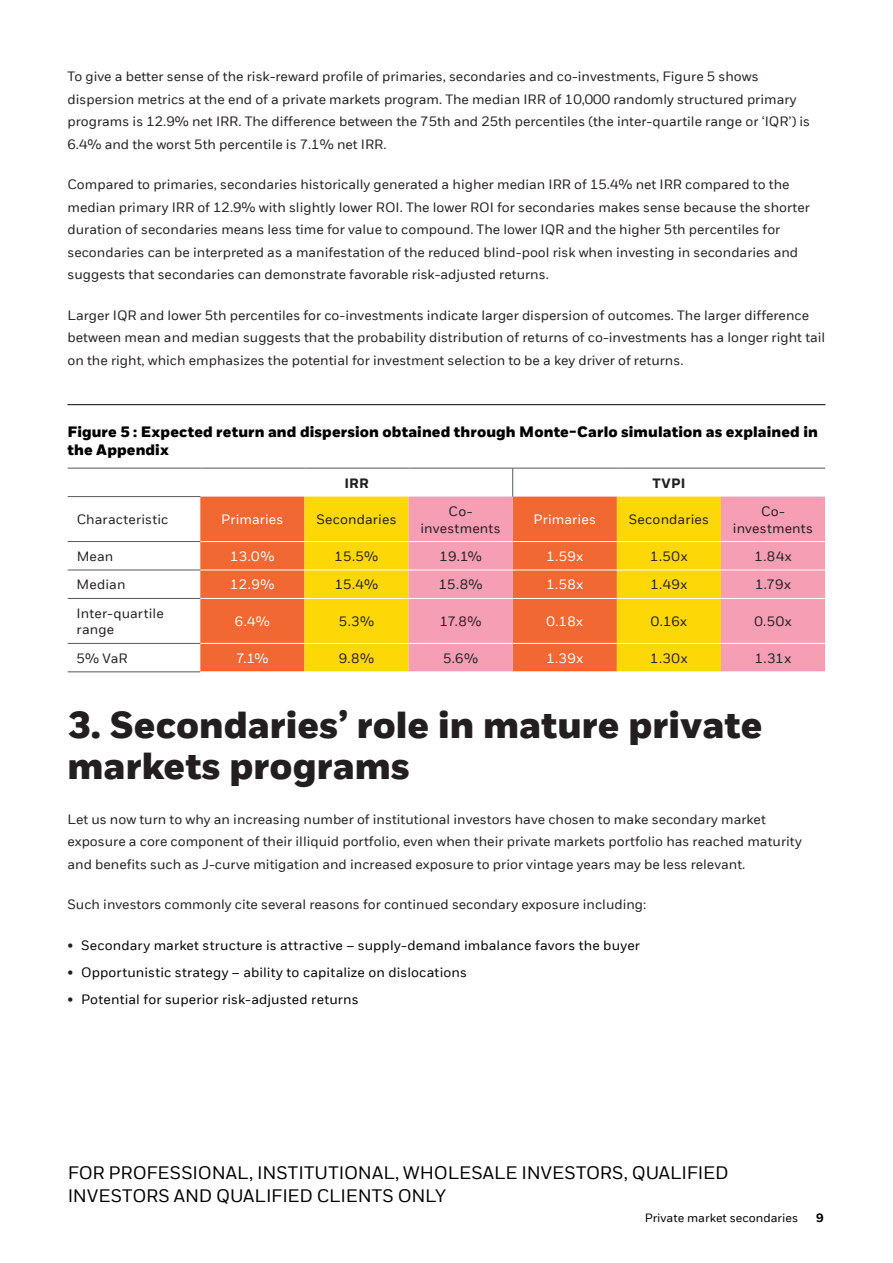
<style>
.page{position:relative;width:893px;height:1263px;background:#fff}
.page>*{position:absolute;margin:0;border:0;box-sizing:border-box;transform-origin:0 0}
.t1{font:800 37.5px/40.5px "BLK Fort";color:#231f20}
.t2{font:18px/22.5px "BLK Fort";color:#000001}
.t3{font:800 15px/18px "BLK Fort";letter-spacing:.005em;color:#000001}
.t4{font:13.5px/22.5px "BLK Fort";color:#231f20}
.t5{font:13.5px "BLK Fort";letter-spacing:.01em;color:#000001}
.t6{font:13.5px "BLK Fort";letter-spacing:.015em;color:#fff}
.t7{font:700 13.5px "BLK Fort";letter-spacing:.02em;color:#231f20}
.t8{font:12px "BLK Fort";color:#000001}
.t9{font:700 12px "BLK Fort";color:#000001}
.s1{color:#231f20}
</style>
<div class="page">
<hr style="left:67px;top:404px;width:758px;height:1px;background:#000001">
<div style="left:200px;top:497px;width:104px;height:175px;background:#f26832"></div>
<div style="left:304px;top:497px;width:105px;height:175px;background:#fed707"></div>
<svg style="left:409px;top:497px;width:416px;height:175px;background:#f69f69"></svg>
<hr style="left:68px;top:570px;width:132px;height:1px;background:#57585a">
<hr style="left:68px;top:598px;width:132px;height:1px;background:#57585a">
<hr style="left:68px;top:643px;width:132px;height:1px;background:#57585a">
<hr style="left:68px;top:672px;width:132px;height:1px;background:#57585a">
<svg style="left:68px;top:468px;width:757px;height:29px"></svg>
<hr style="left:617px;top:468px;width:104px;height:1px;background:#57585a">
<hr style="left:721px;top:468px;width:104px;height:1px;background:#57585a">
<hr style="left:200px;top:541px;width:104px;height:1px;background:#fff">
<hr style="left:304px;top:541px;width:105px;height:1px;background:#fff">
<hr style="left:409px;top:541px;width:104px;height:1px;background:#fff">
<hr style="left:513px;top:541px;width:104px;height:1px;background:#fff">
<hr style="left:617px;top:541px;width:104px;height:1px;background:#fff">
<hr style="left:721px;top:541px;width:104px;height:1px;background:#fff">
<hr style="left:200px;top:570px;width:104px;height:1px;background:#fff">
<hr style="left:304px;top:570px;width:105px;height:1px;background:#fff">
<hr style="left:409px;top:570px;width:104px;height:1px;background:#fff">
<hr style="left:513px;top:570px;width:104px;height:1px;background:#fff">
<hr style="left:617px;top:570px;width:104px;height:1px;background:#fff">
<hr style="left:721px;top:570px;width:104px;height:1px;background:#fff">
<hr style="left:200px;top:598px;width:104px;height:1px;background:#fff">
<hr style="left:304px;top:598px;width:105px;height:1px;background:#fff">
<hr style="left:409px;top:598px;width:104px;height:1px;background:#fff">
<hr style="left:513px;top:598px;width:104px;height:1px;background:#fff">
<hr style="left:617px;top:598px;width:104px;height:1px;background:#fff">
<hr style="left:721px;top:598px;width:104px;height:1px;background:#fff">
<hr style="left:200px;top:643px;width:104px;height:1px;background:#fff">
<hr style="left:304px;top:643px;width:105px;height:1px;background:#fff">
<hr style="left:409px;top:643px;width:104px;height:1px;background:#fff">
<hr style="left:513px;top:643px;width:104px;height:1px;background:#fff">
<hr style="left:617px;top:643px;width:104px;height:1px;background:#fff">
<hr style="left:721px;top:643px;width:104px;height:1px;background:#fff">
<hr style="left:68px;top:496px;width:132px;height:1px;background:#57585a">
<hr style="left:68px;top:541px;width:132px;height:1px;background:#57585a">
<p class="t4" style="left:67px;top:65px;width:744px">To give a better sense of the risk-reward profile of primaries, secondaries and co-investments, Figure 5 shows dispersion metrics at the end of a private markets program. The median IRR of 10,000 randomly structured primary programs is 12.9% net IRR. The difference between the 75th and 25th percentiles (the inter-quartile range or ‘IQR’) is 6.4% and the worst 5th percentile is 7.1% net IRR.</p>
<p class="t4" style="left:67px;top:173px;width:744px">Compared to primaries, secondaries historically generated a higher median IRR of 15.4% net IRR compared to the median primary IRR of 12.9% with slightly lower ROI. The lower ROI for secondaries makes sense because the shorter duration of secondaries means less time for value to compound. The lower IQR and the higher 5th percentiles for secondaries can be interpreted as a manifestation of the reduced blind-pool risk when investing in secondaries and suggests that secondaries can demonstrate favorable risk-adjusted returns.</p>
<p class="t4" style="left:67px;top:304px;width:759px">Larger IQR and lower 5th percentiles for co-investments indicate larger dispersion of outcomes. The larger difference between mean and median suggests that the probability distribution of returns of co-investments has a longer right tail on the right, which emphasizes the potential for investment selection to be a key driver of returns.</p>
<p class="t3" style="left:67px;top:423px;width:752px">Figure 5 : Expected return and dispersion obtained through Monte-Carlo simulation as explained in the Appendix</p>
<p class="t7" style="left:344px;top:475px;width:26px">IRR</p>
<p class="t7" style="left:652px;top:475px;width:35px">TVPI</p>
<p class="t4" style="left:77px;top:509px;width:93px">Characteristic</p>
<p class="t6" style="left:221px;top:511px;width:64px">Primaries</p>
<p class="t4" style="left:316px;top:509px;width:82px">Secondaries</p>
<p class="t4" style="left:421px;top:503px;width:82px;line-height:16.5px;text-align:center">Co&shy;investments</p>
<p class="t6" style="left:534px;top:511px;width:64px">Primaries</p>
<p class="t4" style="left:629px;top:509px;width:82px">Secondaries</p>
<p class="t4" style="left:733px;top:503px;width:82px;line-height:16.5px;text-align:center">Co&shy;investments</p>
<p class="t4" style="left:77px;top:545px;width:38px">Mean</p>
<p class="t6" style="left:230px;top:548px;width:46px">13.0%</p>
<p class="t4" style="left:335px;top:545px;width:45px">15.5%</p>
<p class="t4" style="left:439px;top:545px;width:44px">19.1%</p>
<p class="t6" style="left:546px;top:548px;width:38px">1.59x</p>
<p class="t4" style="left:650px;top:545px;width:39px">1.50x</p>
<p class="t4" style="left:755px;top:545px;width:38px">1.84x</p>
<p class="t4" style="left:77px;top:574px;width:50px">Median</p>
<p class="t6" style="left:230px;top:577px;width:46px">12.9%</p>
<p class="t4" style="left:335px;top:574px;width:45px">15.4%</p>
<p class="t4" style="left:439px;top:574px;width:45px">15.8%</p>
<p class="t6" style="left:546px;top:577px;width:38px">1.58x</p>
<p class="t4" style="left:651px;top:574px;width:38px">1.49x</p>
<p class="t4" style="left:755px;top:574px;width:37px">1.79x</p>
<p class="t4" style="left:77px;top:605px;width:89px;line-height:16.5px">Inter-quartile range</p>
<p class="t6" style="left:235px;top:613px;width:37px">6.4%</p>
<p class="t4" style="left:339px;top:610px;width:37px">5.3%</p>
<p class="t4" style="left:440px;top:610px;width:43px">17.8%</p>
<p class="t6" style="left:547px;top:613px;width:38px">0.18x</p>
<p class="t4" style="left:651px;top:610px;width:37px">0.16x</p>
<p class="t4" style="left:754px;top:610px;width:39px">0.50x</p>
<p class="t4" style="left:77px;top:647px;width:53px">5% VaR</p>
<p class="t6" style="left:236px;top:650px;width:34px">7.1%</p>
<p class="t4" style="left:339px;top:647px;width:37px">9.8%</p>
<p class="t4" style="left:443px;top:647px;width:37px">5.6%</p>
<p class="t6" style="left:546px;top:650px;width:38px">1.39x</p>
<p class="t4" style="left:650px;top:647px;width:39px">1.30x</p>
<p class="t4" style="left:755px;top:647px;width:38px">1.31x</p>
<h1 class="t1" style="left:67px;top:706px;width:696px">3. Secondaries’ role in mature private markets programs</h1>
<p class="t4" style="left:67px;top:808px;width:736px">Let us now turn to why an increasing number of institutional investors have chosen to make secondary market exposure a core component of their illiquid portfolio, even when their private markets portfolio has reached maturity and benefits such as J-curve mitigation and increased exposure to prior vintage years may be less relevant.</p>
<p class="t4" style="left:67px;top:893px;width:580px">Such investors commonly cite several reasons for continued secondary exposure including:</p>
<p class="t5" style="left:67px;top:937px;width:574px"><span class="s1">•</span> Secondary market structure is attractive – supply-demand imbalance favors the buyer</p>
<p class="t5" style="left:67px;top:964px;width:401px"><span class="s1">•</span> Opportunistic strategy – ability to capitalize on dislocations</p>
<p class="t5" style="left:67px;top:991px;width:293px"><span class="s1">•</span> Potential for superior risk-adjusted returns</p>
<h2 class="t2" style="left:68px;top:1162px;width:662px">FOR PROFESSIONAL, INSTITUTIONAL, WHOLESALE INVESTORS, QUALIFIED<br>INVESTORS AND QUALIFIED CLIENTS ONLY</h2>
<p class="t8" style="left:645px;top:1211px;width:155px">Private market secondaries</p>
<p class="t9" style="left:816px;top:1211px;width:9px">9</p>
</div>
